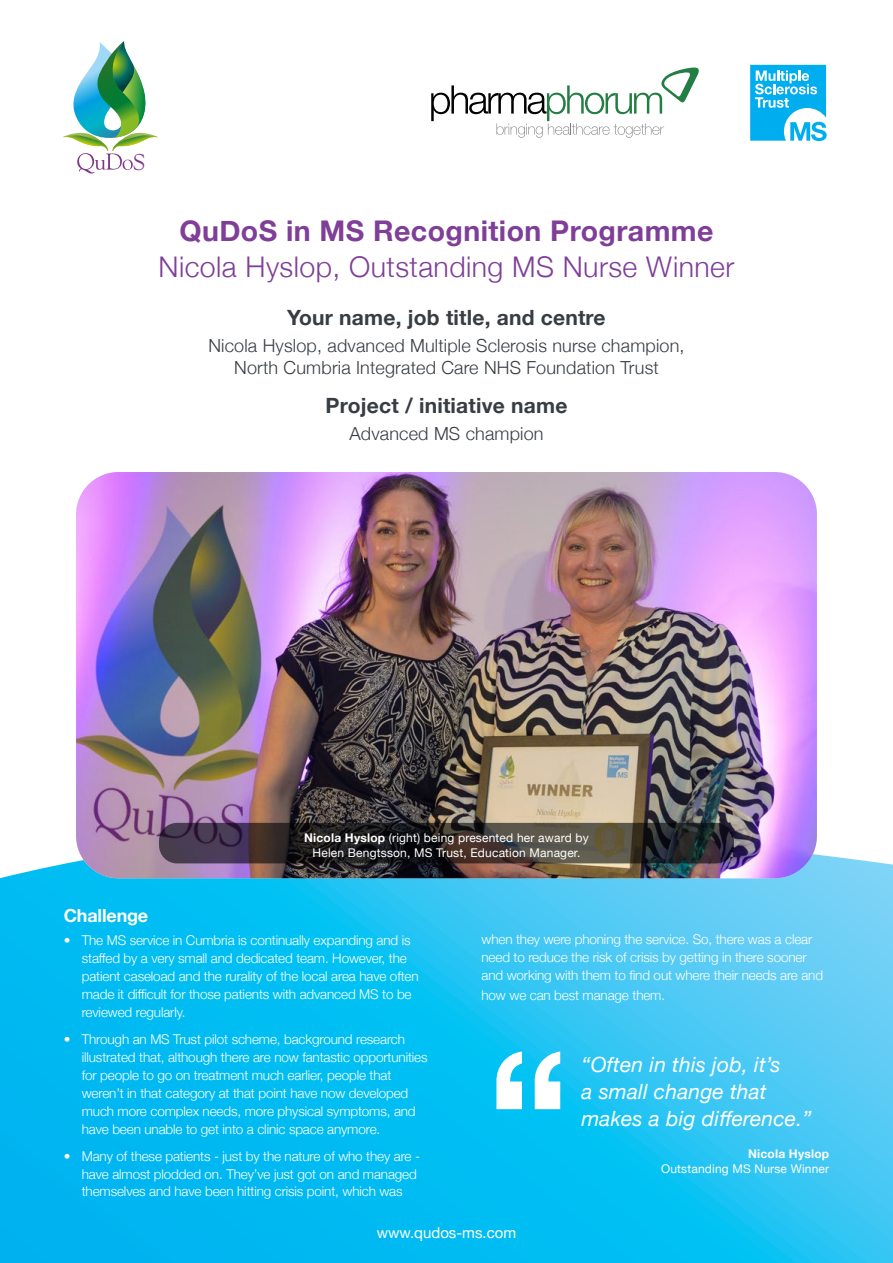
<style>
.page{position:relative;width:893px;height:1263px;background:#fff}
.page>*{position:absolute;margin:0;border:0;box-sizing:border-box;transform-origin:0 0}
.t1{font:300 28.5px "Helvetica Neue";letter-spacing:.015em;color:#7f3f98}
.t2{font:700 28.5px "Helvetica Neue";letter-spacing:.015em;color:#7f3f98}
.t3{font:22.65px "LTC Goudy Oldstyle Pro";color:#81358a}
.t4{font:italic 21px/27px "Helvetica Neue";letter-spacing:.01em;color:#fff}
.t5{font:700 21px "Helvetica Neue";letter-spacing:.01em;color:#373d42}
.t6{font:300 18px/22.5px "Helvetica Neue";letter-spacing:.01em;color:#373d42;text-align:center}
.t7{font:700 18px "Helvetica Neue";letter-spacing:-.01em;color:#fff}
.t8{font:15px "Helvetica Neue";color:#fff}
.t9{font:300 13.5px/18px "Helvetica Neue";letter-spacing:-.01em;color:#fff}
.t10{font:12px/15px "Helvetica Neue";letter-spacing:.015em;color:#fff;text-align:center}
.t11{font:700 12px "Helvetica Neue";letter-spacing:.015em;color:#fff}
.s1{font-weight:700}
</style>
<div class="page">
<svg style="left:0;top:854px;width:893px;height:409px;background:#1dc1f3"></svg>
<svg style="left:62px;top:41px;width:96px;height:133px"></svg>
<svg style="left:750px;top:64px;width:76px;height:1px"></svg>
<svg style="left:750px;top:65px;width:77px;height:76px"></svg>
<svg style="left:431px;top:68px;width:268px;height:70px"></svg>
<svg style="left:496px;top:1051px;width:64px;height:58px"></svg>
<img style="left:76px;top:472px;width:741px;height:406px">
<svg style="left:159px;top:823px;width:575px;height:40px;background:#353031"></svg>
<h2 class="t3" style="left:133px;top:149px;width:14px">S</h2>
<h1 class="t2" style="left:179px;top:209px;width:536px">QuDoS in MS Recognition Programme</h1>
<h1 class="t1" style="left:159px;top:244px;width:577px">Nicola Hyslop, Outstanding MS Nurse Winner</h1>
<h3 class="t5" style="left:287px;top:301px;width:320px">Your name, job title, and centre</h3>
<h3 class="t6" style="left:208px;top:333px;width:478px">Nicola Hyslop, advanced Multiple Sclerosis nurse champion,<br>North Cumbria Integrated Care NHS Foundation Trust</h3>
<h3 class="t5" style="left:326px;top:389px;width:243px">Project / initiative name</h3>
<h3 class="t6" style="left:349px;top:421px;width:196px">Advanced MS champion</h3>
<p class="t10" style="left:304px;top:830px;width:286px"><span class="s1">Nicola Hyslop</span> (right) being presented her award by<br>Helen Bengtsson, MS Trust, Education Manager.</p>
<h3 class="t7" style="left:64px;top:901px;width:86px">Challenge</h3>
<p class="t9" style="left:82px;top:930px;width:338px;text-indent:-18px">• The MS service in Cumbria is continually expanding and is staffed by a very small and dedicated team. However, the patient caseload and the rurality of the local area have often made it difficult for those patients with advanced MS to be reviewed regularly.</p>
<p class="t9" style="left:82px;top:1029px;width:347px;text-indent:-18px">• Through an MS Trust pilot scheme, background research illustrated that, although there are now fantastic opportunities for people to go on treatment much earlier, people that weren’t in that category at that point have now developed much more complex needs, more physical symptoms, and have been unable to get into a clinic space anymore.</p>
<p class="t9" style="left:82px;top:1146px;width:340px;text-indent:-18px">• Many of these patients - just by the nature of who they are - have almost plodded on. They’ve just got on and managed themselves and have been hitting crisis point, which was</p>
<p class="t9" style="left:481px;top:930px;width:343px">when they were phoning the service. So, there was a clear need to reduce the risk of crisis by getting in there sooner and working with them to find out where their needs are and</p>
<p class="t9" style="left:481px;top:985px;width:185px">how we can best manage them.</p>
<h3 class="t4" style="left:581px;top:1052px;width:231px">“Often in this job, it’s<br>a small change that makes a big difference.”</h3>
<p class="t11" style="left:748px;top:1144px;width:83px">Nicola Hyslop</p>
<p class="t10" style="left:661px;top:1161px;width:170px">Outstanding MS Nurse Winner</p>
<p class="t8" style="left:377px;top:1222px;width:141px">www.qudos-ms.com</p>
</div>
